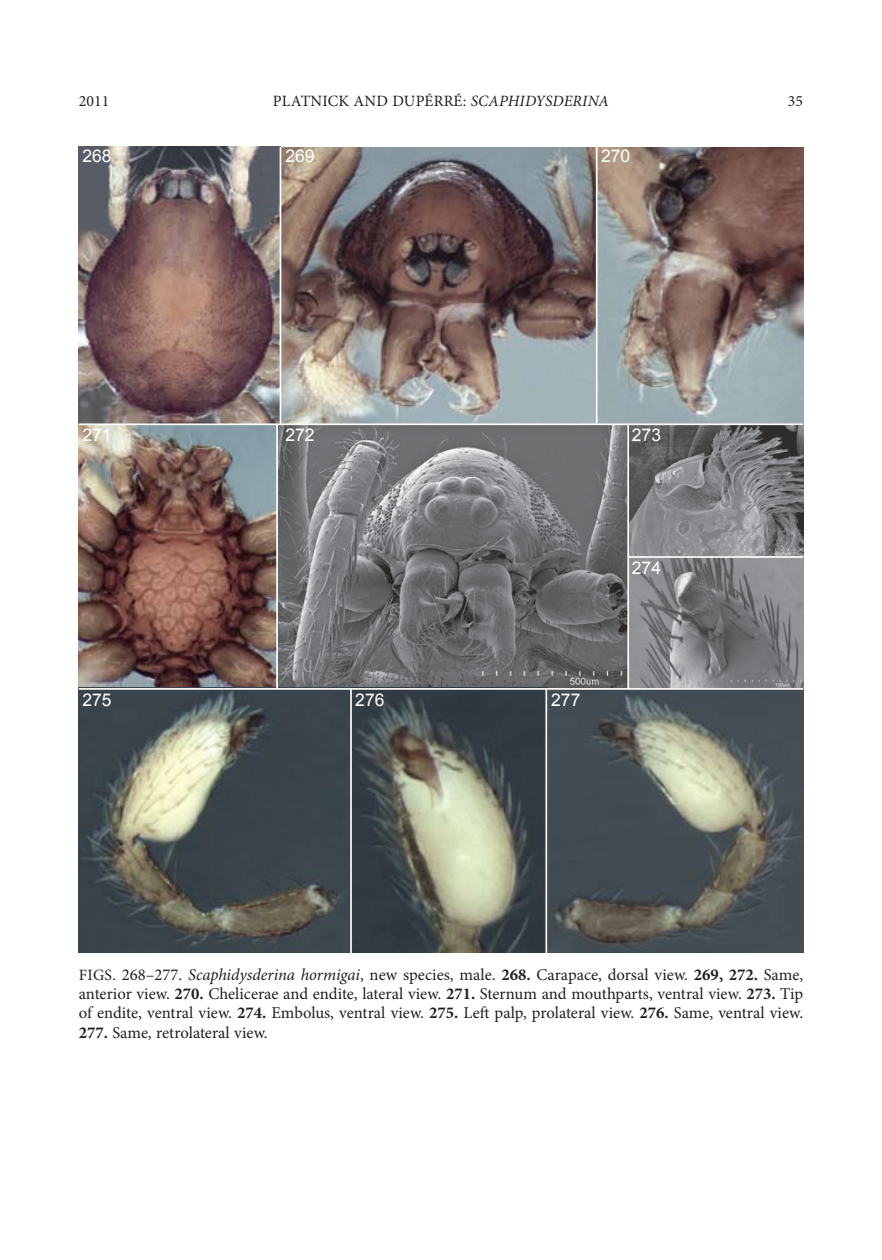
<style>
.page{position:relative;width:882px;height:1260px;background:#fff}
.page>*{position:absolute;margin:0;border:0;box-sizing:border-box;transform-origin:0 0}
.t1{font:17.5px "Arial";color:#fff}
.t2{font:16.62px/19.2px "Minion Pro";color:#231f20;text-align:justify}
.t3{font:15.75px "Minion Pro";letter-spacing:.01em;color:#231f20}
.s1{font-style:italic}
.s2{font-size:15.75px}
.s3{font-weight:700}
</style>
<div class="page">
<img style="left:79px;top:147px;width:724px;height:805px">
<p class="t3" style="left:79px;top:90px;width:32px">2011</p>
<p class="t3" style="left:273px;top:90px;width:337px">PLATNICK AND DUPÉRRÉ: <span class="s1">SCAPHIDYSDERINA</span></p>
<p class="t3" style="left:788px;top:90px;width:17px">35</p>
<p class="t1" style="left:83px;top:145px;width:31px">268</p>
<p class="t1" style="left:285px;top:145px;width:31px">269</p>
<p class="t1" style="left:601px;top:145px;width:31px">270</p>
<p class="t1" style="left:83px;top:423px;width:31px">271</p>
<p class="t1" style="left:285px;top:423px;width:31px">272</p>
<p class="t1" style="left:632px;top:423px;width:31px">273</p>
<p class="t1" style="left:83px;top:689px;width:31px">275</p>
<p class="t1" style="left:355px;top:689px;width:31px">276</p>
<p class="t1" style="left:551px;top:689px;width:31px">277</p>
<p class="t1" style="left:632px;top:557px;width:31px">274</p>
<p class="t2" style="left:79px;top:965px;width:726px"><span class="s2">Figs .</span> 268–277. <span class="s1">Scaphidysderina hormigai</span>, new species, male. <span class="s3">268.</span> Carapace, dorsal view. <span class="s3">269, 272.</span> Same, anterior view. <span class="s3">270.</span> Chelicerae and endite, lateral view. <span class="s3">271.</span> Sternum and mouthparts, ventral view. <span class="s3">273.</span> Tip of endite, ventral view. <span class="s3">274.</span> Embolus, ventral view. <span class="s3">275.</span> Left palp, prolateral view. <span class="s3">276.</span> Same, ventral view.<br><span class="s3">277.</span> Same, retrolateral view.</p>
</div>
